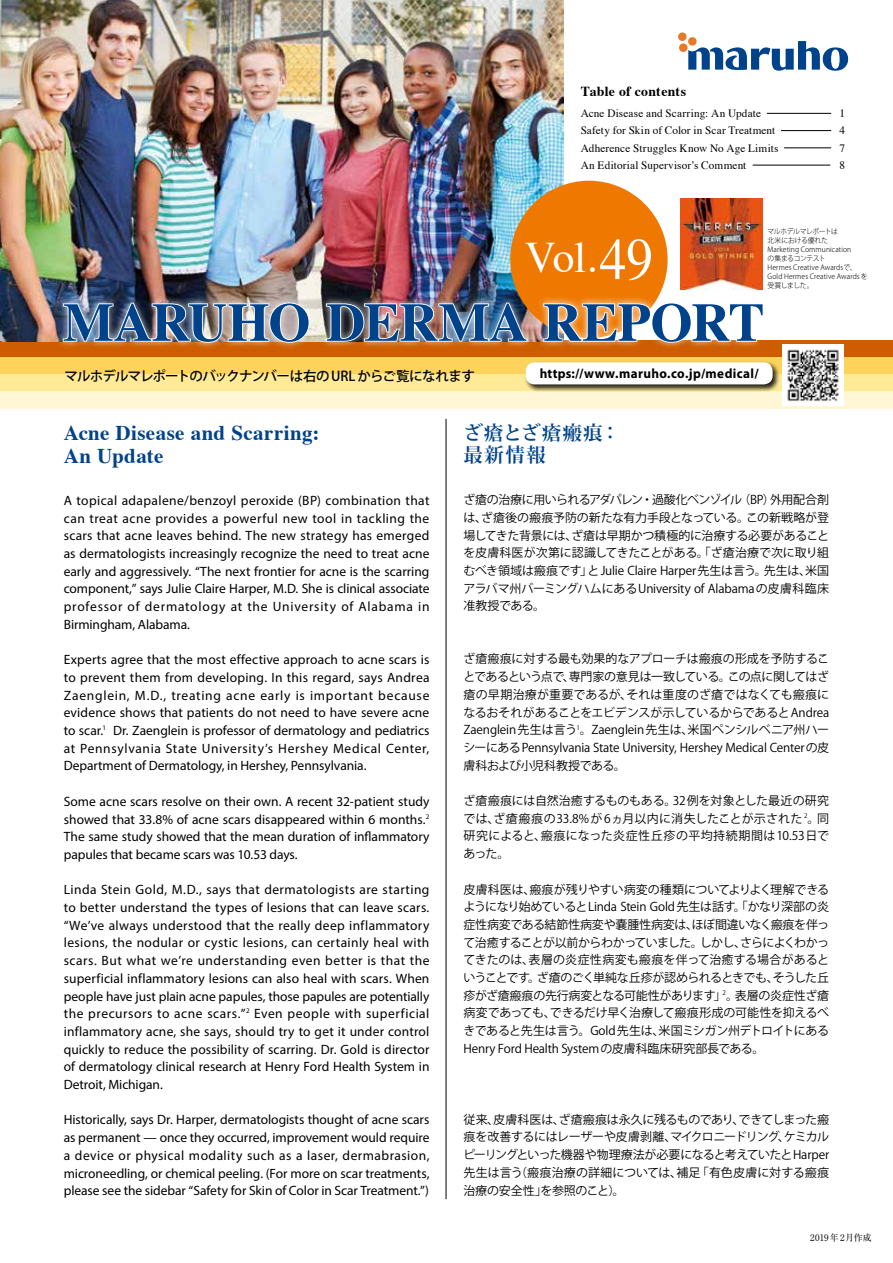
<style>
.page{position:relative;width:893px;height:1263px;background:#fff}
.page>*{position:absolute;margin:0;border:0;box-sizing:border-box;transform-origin:0 0}
.t1{font:700 54px "Times";letter-spacing:-.01em;color:#00438b}
.t2{font:43.5px "Times";color:#fff}
.t3{font:700 21px/22.2px "Times";letter-spacing:.02em;color:#00438b}
.t4{font:700 19.5px/22.2px "Koz Min Pro";letter-spacing:.06em;color:#00438b}
.t5{font:700 13.8px "Times";letter-spacing:.02em;color:#000}
.t6{font:13.5px/17.7px "Myriad Pro";letter-spacing:-.005em;color:#000;text-align:justify}
.t7{font:500 13.5px "Koz Go Pro";letter-spacing:-.055em;color:#000}
.t8{font:700 13.5px "Myriad Pro";letter-spacing:.03em;color:#000}
.t9{font:12px/17.7px "Koz Go Pro";letter-spacing:-.01em;color:#000;text-align:justify}
.t10{font:11.25px "Times";letter-spacing:.01em;color:#000}
.t11{font:9px "Ryumin Pro";letter-spacing:.025em;color:#000}
.t12{font:300 7.2px/9px "Koz Go Pro";letter-spacing:.01em;color:#000;scale:.95 1}
.s1{font-size:59.4px}
</style>
<div class="page">
<div style="left:0;top:340px;width:893px;height:17px;background:#cd5d00"></div>
<div style="left:0;top:357px;width:893px;height:17px;background:#fdd35c"></div>
<div style="left:0;top:374px;width:893px;height:17px;background:#ffeb96"></div>
<div style="left:0;top:391px;width:893px;height:17px;background:#fff6d6"></div>
<img style="left:0;top:0;width:564px;height:341px">
<hr style="left:767px;top:113px;width:64px;height:1px;background:#000">
<hr style="left:781px;top:130px;width:50px;height:1px;background:#000">
<hr style="left:784px;top:148px;width:47px;height:1px;background:#000">
<hr style="left:753px;top:165px;width:77px;height:1px;background:#000">
<div style="left:524px;top:361px;width:256px;height:31px;background:#000;opacity:.85"></div>
<div style="left:526px;top:362px;width:247px;height:22px;background:#fff;border-radius:9px"></div>
<svg style="left:688px;top:41px;width:160px;height:30px"></svg>
<div style="left:688px;top:37px;width:9px;height:9px;background:#e87726;border-radius:50%"></div>
<div style="left:678px;top:32px;width:9px;height:9px;background:#e87726;border-radius:50%"></div>
<div style="left:679px;top:43px;width:8px;height:9px;background:#e87726;border-radius:50%"></div>
<div style="left:510px;top:181px;width:158px;height:157px;background:#ee7800;border-radius:50%"></div>
<div style="left:56px;top:295px;width:715px;height:55px;background:#fff;opacity:.85"></div>
<img style="left:62px;top:301px;width:248px;height:43px">
<img style="left:325px;top:301px;width:203px;height:42px">
<svg style="left:542px;top:302px;width:222px;height:42px"></svg>
<hr style="left:446px;top:419px;width:1px;height:780px;background:#000">
<img style="left:783px;top:345px;width:60px;height:60px">
<img style="left:680px;top:198px;width:82px;height:92px">
<p class="t5" style="left:581px;top:78px;width:107px">Table of contents</p>
<p class="t10" style="left:581px;top:103px;width:182px">Acne Disease and Scarring: An Update</p>
<p class="t10" style="left:840px;top:103px;width:7px">1</p>
<p class="t10" style="left:581px;top:120px;width:196px">Safety for Skin of Color in Scar Treatment</p>
<p class="t10" style="left:840px;top:120px;width:7px">4</p>
<p class="t10" style="left:581px;top:137px;width:199px">Adherence Struggles Know No Age Limits</p>
<p class="t10" style="left:840px;top:137px;width:7px">7</p>
<p class="t10" style="left:581px;top:155px;width:167px">An Editorial Supervisor’s Comment</p>
<p class="t10" style="left:840px;top:155px;width:7px">8</p>
<h2 class="t2" style="left:525px;top:217px;width:130px">Vol.<span class="s1">49</span></h2>
<p class="t12" style="left:767px;top:227px;width:107px">マルホデルマレポートは<br>北米における優れた<br>Marketing Communication<br>の集まるコンテスト<br>Hermes Creative Awardsで、<br>Gold Hermes Creative Awardsを受賞しました。</p>
<h1 class="t1" style="left:63px;top:271px;width:703px">MARUHO DERMA REPORT</h1>
<p class="t7" style="left:65px;top:367px;width:412px">マルホデルマレポートのバックナンバーは右の URL からご覧になれます</p>
<p class="t8" style="left:540px;top:365px;width:220px">https://www.maruho.co.jp/medical/</p>
<h3 class="t3" style="left:64px;top:420px;width:257px">Acne Disease and Scarring:<br>An Update</h3>
<p class="t6" style="left:64px;top:491px;width:367px">A topical adapalene/benzoyl peroxide (BP) combination that can treat acne provides a powerful new tool in tackling the scars that acne leaves behind. The new strategy has emerged as dermatologists increasingly recognize the need to treat acne early and aggressively. “The next frontier for acne is the scarring component,” says Julie Claire Harper, M.D. She is clinical associate professor of dermatology at the University of Alabama in Birmingham, Alabama.</p>
<p class="t6" style="left:64px;top:650px;width:367px">Experts agree that the most effective approach to acne scars is to prevent them from developing. In this regard, says Andrea Zaenglein, M.D., treating acne early is important because evidence shows that patients do not need to have severe acne to scar.<sup>1</sup> Dr. Zaenglein is professor of dermatology and pediatrics at Pennsylvania State University’s Hershey Medical Center, Department of Dermatology, in Hershey, Pennsylvania.</p>
<p class="t6" style="left:64px;top:792px;width:367px">Some acne scars resolve on their own. A recent 32-patient study showed that 33.8% of acne scars disappeared within 6 months.<sup>2<br></sup>The same study showed that the mean duration of inflammatory papules that became scars was 10.53 days.</p>
<p class="t6" style="left:64px;top:881px;width:367px">Linda Stein Gold, M.D., says that dermatologists are starting to better understand the types of lesions that can leave scars. “We’ve always understood that the really deep inflammatory lesions, the nodular or cystic lesions, can certainly heal with scars. But what we’re understanding even better is that the superficial inflammatory lesions can also heal with scars. When people have just plain acne papules, those papules are potentially the precursors to acne scars.”<sup>2</sup> Even people with superficial inflammatory acne, she says, should try to get it under control quickly to reduce the possibility of scarring. Dr. Gold is director of dermatology clinical research at Henry Ford Health System in Detroit, Michigan.</p>
<p class="t6" style="left:64px;top:1111px;width:367px">Historically, says Dr. Harper, dermatologists thought of acne scars as permanent — once they occurred, improvement would require a device or physical modality such as a laser, dermabrasion, microneedling, or chemical peeling. (For more on scar treatments, please see the sidebar “Safety for Skin of Color in Scar Treatment.”)</p>
<h3 class="t4" style="left:463px;top:421px;width:158px">ざ瘡とざ瘡瘢痕：最新情報</h3>
<p class="t9" style="left:463px;top:491px;width:367px">ざ瘡の治療に用いられるアダパレン・過酸化ベンゾイル（BP）外用配合剤は、ざ瘡後の瘢痕予防の新たな有力手段となっている。この新戦略が登場してきた背景には、ざ瘡は早期かつ積極的に治療する必要があることを皮膚科医が次第に認識してきたことがある。「ざ瘡治療で次に取り組むべき領域は瘢痕です」とJulie Claire Harper先生は言う。先生は、米国アラバマ州バーミングハムにあるUniversity of Alabamaの皮膚科臨床准教授である。</p>
<p class="t9" style="left:463px;top:650px;width:367px">ざ瘡瘢痕に対する最も効果的なアプローチは瘢痕の形成を予防することであるという点で、専門家の意見は一致している。この点に関してはざ瘡の早期治療が重要であるが、それは重度のざ瘡ではなくても瘢痕になるおそれがあることをエビデンスが示しているからであるとAndrea Zaenglein先生は言う<sup>1</sup>。Zaenglein先生は、米国ペンシルベニア州ハーシーにあるPennsylvania State University, Hershey Medical Centerの皮膚科および小児科教授である。</p>
<p class="t9" style="left:463px;top:792px;width:367px">ざ瘡瘢痕には自然治癒するものもある。32例を対象とした最近の研究では、ざ瘡瘢痕の33.8%が 6ヵ月以内に消失したことが示された <sup>2</sup>。同研究によると、瘢痕になった炎症性丘疹の平均持続期間は10.53日であった。</p>
<p class="t9" style="left:463px;top:881px;width:367px">皮膚科医は、瘢痕が残りやすい病変の種類についてよりよく理解できるようになり始めているとLinda Stein Gold先生は話す。「かなり深部の炎症性病変である結節性病変や嚢腫性病変は、ほぼ間違いなく瘢痕を伴って治癒することが以前からわかっていました。しかし、さらによくわかってきたのは、表層の炎症性病変も瘢痕を伴って治癒する場合があるということです。ざ瘡のごく単純な丘疹が認められるときでも、そうした丘疹がざ瘡瘢痕の先行病変となる可能性があります」<sup>2</sup>。表層の炎症性ざ瘡病変であっても、できるだけ早く治療して瘢痕形成の可能性を抑えるべきであると先生は言う。Gold先生は、米国ミシガン州デトロイトにあるHenry Ford Health Systemの皮膚科臨床研究部長である。</p>
<p class="t9" style="left:463px;top:1111px;width:367px">従来、皮膚科医は、ざ瘡瘢痕は永久に残るものであり、できてしまった瘢痕を改善するにはレーザーや皮膚剥離、マイクロニードリング、ケミカルピーリングといった機器や物理療法が必要になると考えていたとHarper先生は言う（瘢痕治療の詳細については、補足「有色皮膚に対する瘢痕治療の安全性」を参照のこと）。</p>
<p class="t11" style="left:810px;top:1231px;width:63px">2019年2月作成</p>
</div>
